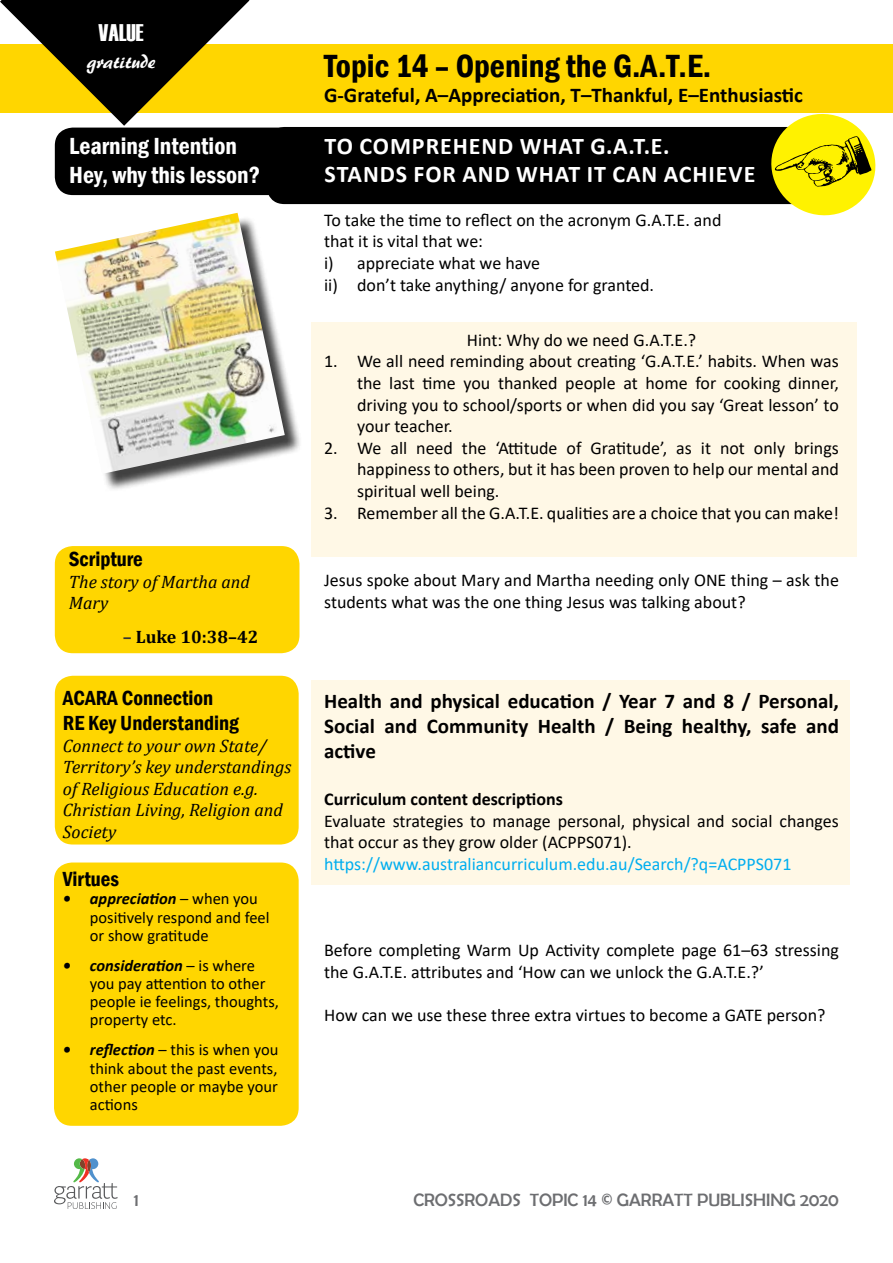
<style>
.page{position:relative;width:893px;height:1263px;background:#fff}
.page>*{position:absolute;margin:0;border:0;box-sizing:border-box;transform-origin:0 0}
.t1{font:600 condensed 33px "Franklin Gothic";color:#000}
.t2{font:700 24px/28.8px "Calibri";letter-spacing:.04em;color:#fff}
.t3{font:600 condensed 24px/28.8px "Franklin Gothic";color:#fff}
.t4{font:24px "Haettenschweiler";color:#fff}
.t5{font:700 21px/25.2px "Calibri";color:#000;text-align:justify}
.t6{font:600 condensed 21px/25.2px "Franklin Gothic";color:#000}
.t7{font:21px "ARBERKLEY";color:#fff}
.t8{font:18px/21.6px "Calibri";color:#000}
.t9{font:italic 18px/21.6px "Cambria";color:#000}
.t10{font:18px "Calibri";color:#00aeef}
.t11{font:18px "Berlin Sans FB";color:#6d6e71}
.t12{font:700 18px "Calibri";color:#000}
.t13{font:700 18px "Cambria";color:#000}
.t14{font:16.5px/18.1px "Calibri";color:#000}
.s1{color:#333}
.s2{font-weight:700;font-style:italic}
</style>
<div class="page">
<svg style="left:54px;top:1158px;width:64px;height:51px"></svg>
<div style="left:266px;top:127px;width:584px;height:77px;background:#000;border-radius:18px"></div>
<div style="left:311px;top:680px;width:539px;height:205px;background:#fff8e6"></div>
<div style="left:0;top:44px;width:893px;height:68px;background:#ffd600"></div>
<div style="left:311px;top:322px;width:546px;height:234px;background:#fff8e6"></div>
<div style="left:55px;top:546px;width:244px;height:107px;background:#ffd600;border-radius:18px"></div>
<div style="left:54px;top:862px;width:245px;height:264px;background:#ffd600;border-radius:18px"></div>
<div style="left:55px;top:676px;width:244px;height:168px;background:#ffd600;border-radius:18px"></div>
<div style="left:58px;top:216px;width:245px;height:276px;background:#000;opacity:.75"></div>
<img style="left:55px;top:213px;width:230px;height:261px">
<div style="left:55px;top:128px;width:244px;height:67px;background:#000;border-radius:18px"></div>
<svg style="left:765px;top:112px;width:117px;height:104px"></svg>
<svg style="left:0;top:0;width:249px;height:126px"></svg>
<h2 class="t4" style="left:99px;top:16px;width:47px">VALUE</h2>
<p class="t7" style="left:87px;top:48px;width:70px">gratitude</p>
<h2 class="t3" style="left:69px;top:132px;width:192px">Learning Intention<br>Hey, why this lesson?</h2>
<p class="t6" style="left:69px;top:546px;width:76px">Scripture</p>
<p class="t9" style="left:69px;top:570px;width:183px">The story of Martha and<br>Mary</p>
<p class="t13" style="left:123px;top:624px;width:137px"><span class="s1">–</span> Luke 10:38–42</p>
<p class="t6" style="left:63px;top:685px;width:177px">ACARA Connection<br>RE Key Understanding</p>
<p class="t9" style="left:63px;top:734px;width:230px">Connect to your own State/<br>Territory’s key understandings of Religious Education e.g.<br>Christian Living, Religion and<br>Society</p>
<p class="t6" style="left:63px;top:866px;width:58px">Virtues</p>
<p class="t14" style="left:90px;top:889px;width:181px;text-indent:-27px"><span class="s2">• appreciation</span> – when you positively respond and feel or show gratitude</p>
<p class="t14" style="left:90px;top:956px;width:191px;text-indent:-27px"><span class="s2">• consideration</span> – is where you pay attention to other people ie feelings, thoughts, property etc.</p>
<p class="t14" style="left:90px;top:1040px;width:190px;text-align:justify;text-indent:-27px"><span class="s2">• reflection</span> – this is when you think about the past events, other people or maybe your actions</p>
<h1 class="t1" style="left:324px;top:44px;width:388px">Topic 14 – Opening the G.A.T.E.</h1>
<p class="t5" style="left:324px;top:82px;width:480px">G-Grateful, A–Appreciation, T–Thankful, E–Enthusiastic</p>
<h2 class="t2" style="left:325px;top:131px;width:432px">TO COMPREHEND WHAT G.A.T.E.<br>STANDS FOR AND WHAT IT CAN ACHIEVE</h2>
<p class="t8" style="left:324px;top:208px;width:399px">To take the time to reflect on the acronym G.A.T.E. and that it is vital that we:<br>i) appreciate what we have<br>ii) don’t take anything/ anyone for granted.</p>
<p class="t8" style="left:467px;top:328px;width:231px">Hint: Why do we need G.A.T.E.?</p>
<p class="t8" style="left:357px;top:350px;width:483px;text-align:justify;text-indent:-33px">1. We all need reminding about creating ‘G.A.T.E.’ habits. When was the last time you thanked people at home for cooking dinner, driving you to school/sports or when did you say ‘Great lesson’ to your teacher.</p>
<p class="t8" style="left:357px;top:436px;width:483px;text-align:justify;text-indent:-33px">2. We all need the ‘Attitude of Gratitude’, as it not only brings happiness to others, but it has been proven to help our mental and spiritual well being.</p>
<p class="t8" style="left:324px;top:501px;width:516px">3. Remember all the G.A.T.E. qualities are a choice that you can make!</p>
<p class="t8" style="left:324px;top:569px;width:516px">Jesus spoke about Mary and Martha needing only ONE thing – ask the students what was the one thing Jesus was talking about?</p>
<p class="t5" style="left:324px;top:688px;width:516px">Health and physical education / Year 7 and 8 / Personal, Social and Community Health / Being healthy, safe and active</p>
<p class="t12" style="left:324px;top:786px;width:240px">Curriculum content descriptions</p>
<p class="t8" style="left:324px;top:809px;width:516px">Evaluate strategies to manage personal, physical and social changes that occur as they grow older (ACPPS071).</p>
<p class="t10" style="left:324px;top:851px;width:469px">https://www.australiancurriculum.edu.au/Search/?q=ACPPS071</p>
<p class="t8" style="left:324px;top:939px;width:516px">Before completing Warm Up Activity complete page 61–63 stressing the G.A.T.E. attributes and ‘How can we unlock the G.A.T.E.?’</p>
<p class="t8" style="left:324px;top:1004px;width:503px">How can we use these three extra virtues to become a GATE person?</p>
<p class="t11" style="left:134px;top:1190px;width:7px">1</p>
<p class="t11" style="left:413px;top:1190px;width:427px">CROSSROADS TOPIC 14 © GARRATT PUBLISHING 2020</p>
</div>
